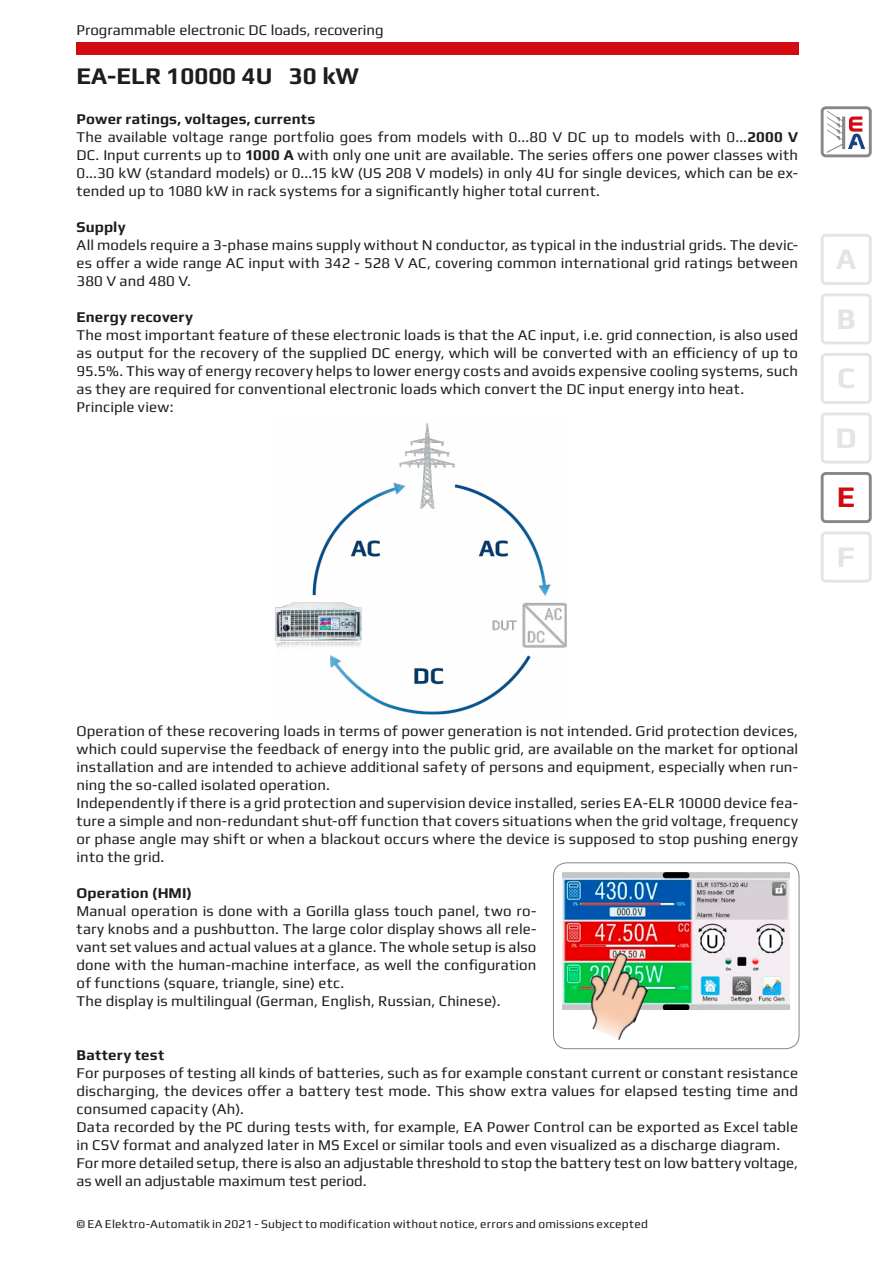
<style>
.page{position:relative;width:893px;height:1263px;background:#fff}
.page>*{position:absolute;margin:0;border:0;box-sizing:border-box;transform-origin:0 0}
.t1{font:700 30px/59.6px "Play";color:#e4e4e3;text-align:justify}
.t2{font:700 30px "Play";color:#d20b11}
.t3{font:700 24px "Play";color:#1d1d1b}
.t4{font:15px/18px "Play";letter-spacing:.005em;color:#1d1d1b}
.t5{font:700 15px "Play";letter-spacing:.01em;color:#1d1d1b}
.t6{font:12px "Play";letter-spacing:.02em;color:#1d1d1b}
.s1{font-weight:700}
</style>
<div class="page">
<div style="left:821px;top:106px;width:51px;height:51px;border:3px solid #878787;border-radius:4px"></div>
<svg style="left:827px;top:111px;width:38px;height:42px"></svg>
<div style="left:77px;top:43px;width:722px;height:12px;background:#d20b11"></div>
<img style="left:274px;top:423px;width:293px;height:292px">
<div style="left:553px;top:862px;width:246px;height:187px;border:1px solid #878787;border-radius:13px"></div>
<img style="left:562px;top:873px;width:227px;height:136px">
<img style="left:574px;top:946px;width:83px;height:94px">
<div style="left:821px;top:234px;width:51px;height:51px;border:3px solid #e4e4e3;border-radius:4px"></div>
<div style="left:821px;top:293px;width:51px;height:51px;border:3px solid #e4e4e3;border-radius:4px"></div>
<div style="left:821px;top:353px;width:51px;height:51px;border:3px solid #e4e4e3;border-radius:4px"></div>
<div style="left:821px;top:412px;width:51px;height:51px;border:3px solid #e4e4e3;border-radius:4px"></div>
<div style="left:821px;top:472px;width:51px;height:51px;border:3px solid #878787;border-radius:4px"></div>
<div style="left:821px;top:531px;width:51px;height:52px;border:3px solid #e4e4e3;border-radius:4px"></div>
<p class="t4" style="left:77px;top:21px;width:308px">Programmable electronic DC loads, recovering</p>
<h2 class="t3" style="left:77px;top:61px;width:284px">EA-ELR 10000 4U 30 kW</h2>
<p class="t4" style="left:77px;top:110px;width:723px"><span class="s1">Power ratings, voltages, currents<br></span>The available voltage range portfolio goes from models with 0...80 V DC up to models with 0...<span class="s1">2000 V </span>DC. Input currents up to <span class="s1">1000 A</span> with only one unit are available. The series offers one power classes with 0...30 kW (standard models) or 0...15 kW (US 208 V models) in only 4U for single devices, which can be ex&shy;tended up to 1080 kW in rack systems for a significantly higher total current.</p>
<p class="t5" style="left:77px;top:218px;width:51px">Supply</p>
<p class="t4" style="left:77px;top:236px;width:723px;text-align:justify">All models require a 3-phase mains supply without N conductor, as typical in the industrial grids. The devic&shy;es offer a wide range AC input with 342 - 528 V AC, covering common international grid ratings between 380 V and 480 V.</p>
<p class="t5" style="left:77px;top:308px;width:118px">Energy recovery</p>
<p class="t4" style="left:77px;top:326px;width:723px">The most important feature of these electronic loads is that the AC input, i.e. grid connection, is also used as output for the recovery of the supplied DC energy, which will be converted with an efficiency of up to 95.5%. This way of energy recovery helps to lower energy costs and avoids expensive cooling systems, such as they are required for conventional electronic loads which convert the DC input energy into heat.<br>Principle view:</p>
<h1 class="t1" style="left:835px;top:229px;width:23px">A B C D</h1>
<h1 class="t2" style="left:837px;top:479px;width:20px">E</h1>
<h1 class="t1" style="left:837px;top:526px;width:20px">F</h1>
<p class="t4" style="left:77px;top:722px;width:723px">Operation of these recovering loads in terms of power generation is not intended. Grid protection devices, which could supervise the feedback of energy into the public grid, are available on the market for optional installation and are intended to achieve additional safety of persons and equipment, especially when run&shy;ning the so-called isolated operation.<br>Independently if there is a grid protection and supervision device installed, series EA-ELR 10000 device fea&shy;ture a simple and non-redundant shut-off function that covers situations when the grid voltage, frequency or phase angle may shift or when a blackout occurs where the device is supposed to stop pushing energy into the grid.</p>
<p class="t5" style="left:77px;top:884px;width:117px">Operation (HMI)</p>
<p class="t4" style="left:77px;top:902px;width:461px">Manual operation is done with a Gorilla glass touch panel, two ro&shy;tary knobs and a pushbutton. The large color display shows all rele&shy;vant set values and actual values at a glance. The whole setup is also done with the human-machine interface, as well the configuration of functions (square, triangle, sine) etc.<br>The display is multilingual (German, English, Russian, Chinese).</p>
<p class="t5" style="left:77px;top:1046px;width:89px">Battery test</p>
<p class="t4" style="left:77px;top:1064px;width:723px">For purposes of testing all kinds of batteries, such as for example constant current or constant resistance discharging, the devices offer a battery test mode. This show extra values for elapsed testing time and consumed capacity (Ah).<br>Data recorded by the PC during tests with, for example, EA Power Control can be exported as Excel table in CSV format and analyzed later in MS Excel or similar tools and even visualized as a discharge diagram.<br>For more detailed setup, there is also an adjustable threshold to stop the battery test on low battery voltage, as well an adjustable maximum test period.</p>
<p class="t6" style="left:77px;top:1217px;width:573px">© EA Elektro-Automatik in 2021 - Subject to modification without notice, errors and omissions excepted</p>
</div>
